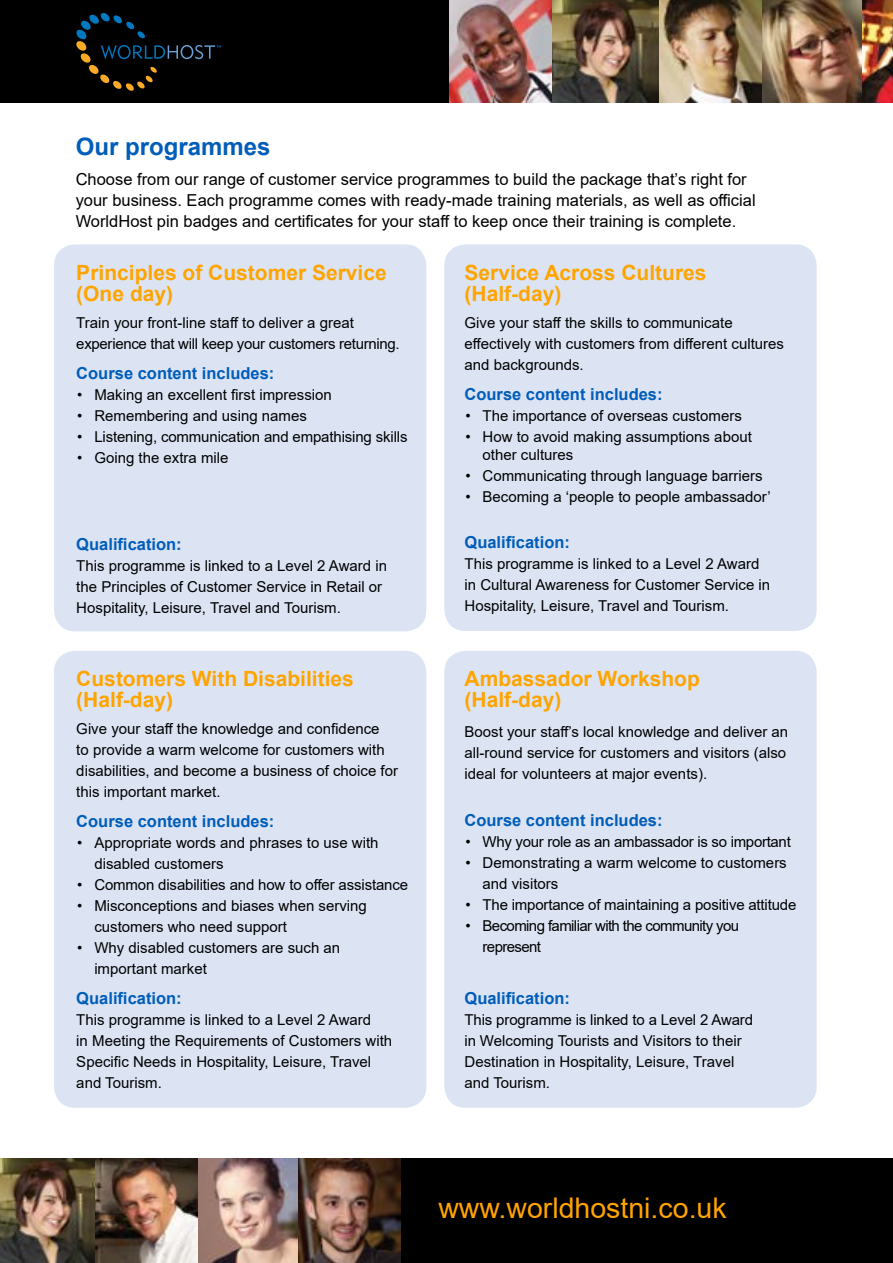
<style>
.page{position:relative;width:893px;height:1263px;background:#fff}
.page>*{position:absolute;margin:0;border:0;box-sizing:border-box;transform-origin:0 0}
.t1{font:28.5px "Arial";color:#ffa400}
.t2{font:700 24px "Arial";color:#005db9}
.t3{font:700 21px/21px "Arial";color:#ffa400}
.t4{font:16.5px/21px "Arial";color:#000}
.t5{font:700 16.5px "Arial";color:#005db9}
.t6{font:15px/21px "Arial";color:#000}
.t7{font:15px/21px "Arial";letter-spacing:-.02em;color:#000}
.t8{font:15px/21px "Arial";letter-spacing:-.04em;color:#000}
</style>
<div class="page">
<div style="left:0;top:1158px;width:893px;height:105px;background:#000"></div>
<div style="left:0;top:0;width:893px;height:102px;background:#000"></div>
<img style="left:450px;top:0;width:443px;height:102px">
<svg style="left:76px;top:13px;width:145px;height:78px"></svg>
<img style="left:0;top:1158px;width:196px;height:105px">
<img style="left:196px;top:1158px;width:205px;height:105px">
<div style="left:444px;top:651px;width:373px;height:457px;background:#dce4f4;border-radius:21px"></div>
<div style="left:54px;top:651px;width:372px;height:457px;background:#dce4f4;border-radius:21px"></div>
<div style="left:444px;top:244px;width:373px;height:387px;background:#dce4f4;border-radius:21px"></div>
<div style="left:54px;top:244px;width:372px;height:387px;background:#dce4f4;border-radius:21px"></div>
<h2 class="t2" style="left:76px;top:129px;width:196px">Our programmes</h2>
<p class="t4" style="left:76px;top:168px;width:681px">Choose from our range of customer service programmes to build the package that’s right for your business. Each programme comes with ready-made training materials, as well as official<br>WorldHost pin badges and certificates for your staff to keep once their training is complete.</p>
<h3 class="t3" style="left:76px;top:262px;width:312px">Principles of Customer Service (One day)</h3>
<p class="t7" style="left:76px;top:312px;width:325px">Train your front-line staff to deliver a great experience that will keep your customers returning.</p>
<p class="t5" style="left:76px;top:361px;width:200px">Course content includes:</p>
<p class="t6" style="left:77px;top:384px;width:256px">• Making an excellent first impression</p>
<p class="t6" style="left:77px;top:405px;width:231px">• Remembering and using names</p>
<p class="t6" style="left:77px;top:426px;width:332px">• Listening, communication and empathising skills</p>
<p class="t6" style="left:77px;top:447px;width:153px">• Going the extra mile</p>
<h3 class="t3" style="left:465px;top:262px;width:243px">Service Across Cultures (Half-day)</h3>
<p class="t6" style="left:465px;top:312px;width:321px">Give your staff the skills to communicate effectively with customers from different cultures and backgrounds.</p>
<p class="t5" style="left:465px;top:382px;width:200px">Course content includes:</p>
<p class="t6" style="left:466px;top:405px;width:278px">• The importance of overseas customers</p>
<p class="t6" style="left:483px;top:428px;width:271px;line-height:18px;text-indent:-17px">• How to avoid making assumptions about other cultures</p>
<p class="t6" style="left:466px;top:465px;width:299px">• Communicating through language barriers</p>
<p class="t6" style="left:466px;top:486px;width:307px">• Becoming a ‘people to people ambassador’</p>
<p class="t5" style="left:465px;top:531px;width:107px">Qualification:</p>
<p class="t6" style="left:465px;top:554px;width:307px">This programme is linked to a Level 2 Award in Cultural Awareness for Customer Service in<br>Hospitality, Leisure, Travel and Tourism.</p>
<p class="t5" style="left:76px;top:532px;width:107px">Qualification:</p>
<p class="t6" style="left:76px;top:555px;width:312px">This programme is linked to a Level 2 Award in the Principles of Customer Service in Retail or<br>Hospitality, Leisure, Travel and Tourism.</p>
<h3 class="t3" style="left:76px;top:668px;width:279px">Customers With Disabilities (Half-day)</h3>
<p class="t6" style="left:76px;top:718px;width:323px">Give your staff the knowledge and confidence<br>to provide a warm welcome for customers with disabilities, and become a business of choice for this important market.</p>
<p class="t5" style="left:76px;top:810px;width:200px">Course content includes:</p>
<p class="t6" style="left:94px;top:832px;width:286px;text-indent:-17px">• Appropriate words and phrases to use with disabled customers</p>
<p class="t6" style="left:77px;top:874px;width:332px">• Common disabilities and how to offer assistance</p>
<p class="t6" style="left:94px;top:895px;width:274px;text-indent:-17px">• Misconceptions and biases when serving customers who need support</p>
<p class="t6" style="left:94px;top:937px;width:247px;text-indent:-17px">• Why disabled customers are such an important market</p>
<p class="t5" style="left:76px;top:987px;width:107px">Qualification:</p>
<p class="t6" style="left:76px;top:1009px;width:317px">This programme is linked to a Level 2 Award<br>in Meeting the Requirements of Customers with Specific Needs in Hospitality, Leisure, Travel and Tourism.</p>
<h3 class="t3" style="left:465px;top:668px;width:237px">Ambassador Workshop (Half-day)</h3>
<p class="t6" style="left:465px;top:721px;width:325px">Boost your staff’s local knowledge and deliver an all-round service for customers and visitors (also ideal for volunteers at major events).</p>
<p class="t5" style="left:465px;top:809px;width:200px">Course content includes:</p>
<p class="t7" style="left:466px;top:831px;width:327px">• Why your role as an ambassador is so important</p>
<p class="t6" style="left:483px;top:852px;width:306px;text-indent:-17px">• Demonstrating a warm welcome to customers and visitors</p>
<p class="t6" style="left:466px;top:894px;width:332px">• The importance of maintaining a positive attitude</p>
<p class="t8" style="left:483px;top:915px;width:258px;text-indent:-17px">• Becoming familiar with the community you represent</p>
<p class="t5" style="left:465px;top:986px;width:107px">Qualification:</p>
<p class="t6" style="left:465px;top:1009px;width:290px">This programme is linked to a Level 2 Award in Welcoming Tourists and Visitors to their Destination in Hospitality, Leisure, Travel and Tourism.</p>
<h1 class="t1" style="left:438px;top:1188px;width:290px">www.worldhostni.co.uk</h1>
</div>
